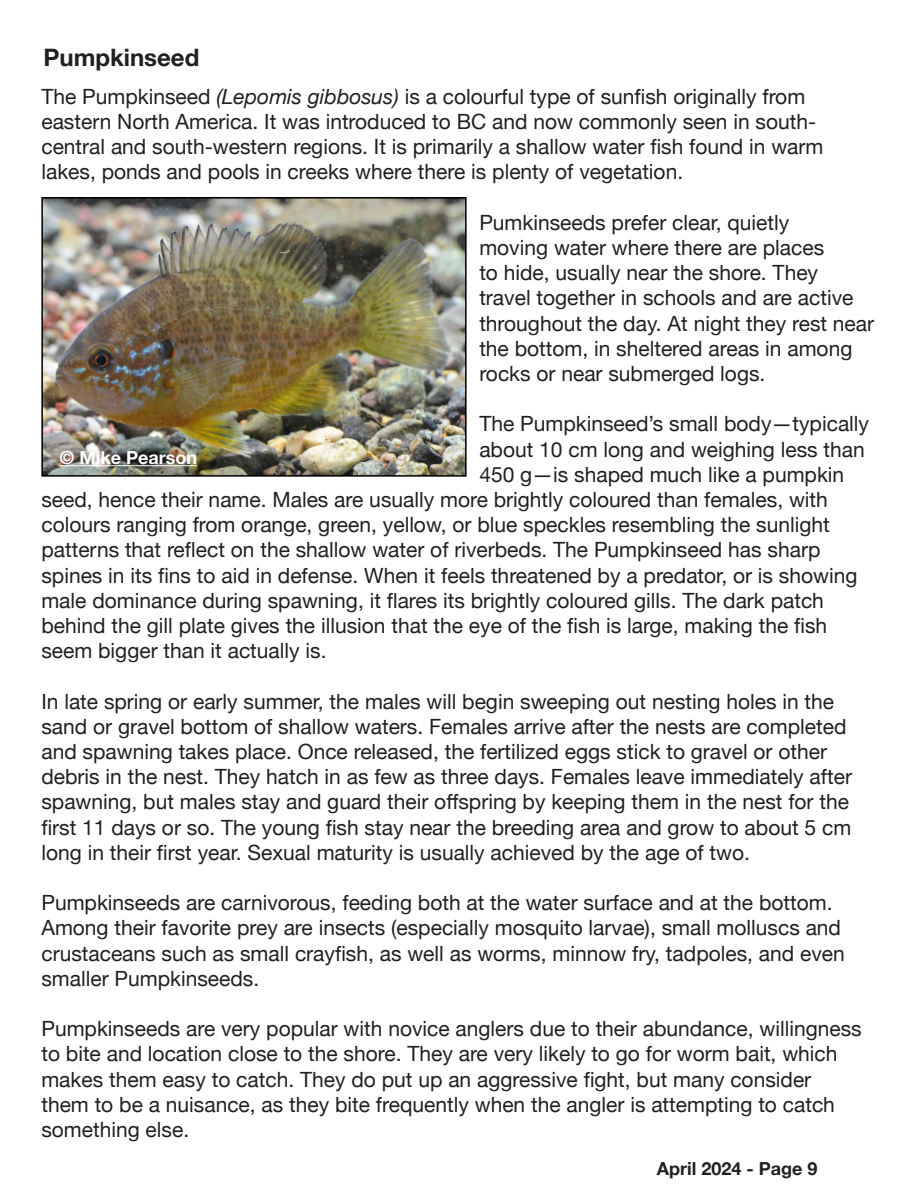
<style>
.page{position:relative;width:918px;height:1188px;background:#fff}
.page>*{position:absolute;margin:0;border:0;box-sizing:border-box;transform-origin:0 0}
.t1{font:700 24px "Helvetica Neue";color:#231f20}
.t2{font:21px/25.2px "Helvetica Neue";color:#231f20}
.t3{font:700 18px "Helvetica Neue";color:#231f20}
.t4{font:700 18px "Helvetica Neue";color:#fff}
.s1{font-style:italic}
</style>
<div class="page">
<img style="left:44px;top:200px;width:420px;height:274px">
<div style="left:41px;top:197px;width:426px;height:280px;border:2px solid #000"></div>
<hr style="left:60px;top:465px;width:137px;height:1px;background:#fff">
<p class="t1" style="left:43px;top:39px;width:157px">Pumpkinseed</p>
<p class="t2" style="left:41px;top:85px;width:784px">The Pumpkinseed <span class="s1">(Lepomis gibbosus)</span> is a colourful type of sunfish originally from eastern North America. It was introduced to BC and now commonly seen in south&shy;central and south-western regions. It is primarily a shallow water fish found in warm lakes, ponds and pools in creeks where there is plenty of vegetation.</p>
<p class="t2" style="left:479px;top:211px;width:396px">Pumkinseeds prefer clear, quietly<br>moving water where there are places<br>to hide, usually near the shore. They travel together in schools and are active throughout the day. At night they rest near the bottom, in sheltered areas in among rocks or near submerged logs.</p>
<p class="t2" style="left:479px;top:412px;width:391px">The Pumpkinseed’s small body—typically</p>
<p class="t2" style="left:479px;top:438px;width:387px">about 10 cm long and weighing less than</p>
<p class="t2" style="left:479px;top:463px;width:366px">450 g—is shaped much like a pumpkin</p>
<p class="t2" style="left:41px;top:488px;width:788px">seed, hence their name. Males are usually more brightly coloured than females, with</p>
<p class="t2" style="left:41px;top:513px;width:790px">colours ranging from orange, green, yellow, or blue speckles resembling the sunlight</p>
<p class="t2" style="left:41px;top:538px;width:781px">patterns that reflect on the shallow water of riverbeds. The Pumpkinseed has sharp</p>
<p class="t2" style="left:41px;top:564px;width:818px">spines in its fins to aid in defense. When it feels threatened by a predator, or is showing</p>
<p class="t2" style="left:41px;top:589px;width:784px">male dominance during spawning, it flares its brightly coloured gills. The dark patch</p>
<p class="t2" style="left:41px;top:614px;width:787px">behind the gill plate gives the illusion that the eye of the fish is large, making the fish</p>
<p class="t2" style="left:41px;top:639px;width:287px">seem bigger than it actually is.</p>
<p class="t2" style="left:41px;top:690px;width:812px">In late spring or early summer, the males will begin sweeping out nesting holes in the sand or gravel bottom of shallow waters. Females arrive after the nests are completed and spawning takes place. Once released, the fertilized eggs stick to gravel or other debris in the nest. They hatch in as few as three days. Females leave immediately after spawning, but males stay and guard their offspring by keeping them in the nest for the first 11 days or so. The young fish stay near the breeding area and grow to about 5 cm long in their first year. Sexual maturity is usually achieved by the age of two.</p>
<p class="t2" style="left:41px;top:891px;width:805px">Pumpkinseeds are carnivorous, feeding both at the water surface and at the bottom.<br>Among their favorite prey are insects (especially mosquito larvae), small molluscs and crustaceans such as small crayfish, as well as worms, minnow fry, tadpoles, and even smaller Pumpkinseeds.</p>
<p class="t2" style="left:41px;top:1017px;width:822px">Pumpkinseeds are very popular with novice anglers due to their abundance, willingness to bite and location close to the shore. They are very likely to go for worm bait, which makes them easy to catch. They do put up an aggressive fight, but many consider them to be a nuisance, as they bite frequently when the angler is attempting to catch something else.</p>
<p class="t4" style="left:60px;top:443px;width:139px">© Mike Pearson</p>
<p class="t3" style="left:657px;top:1154px;width:162px">April 2024 - Page 9</p>
</div>
